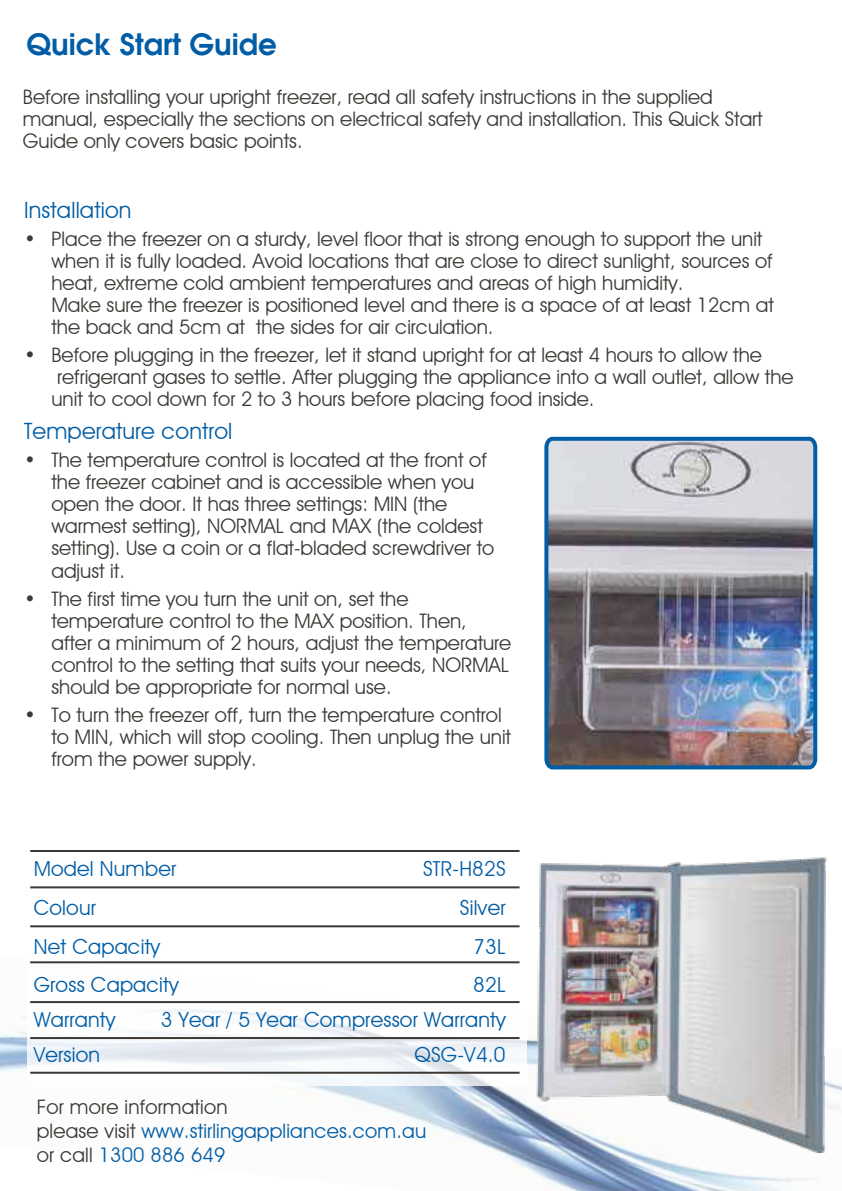
<style>
.page{position:relative;width:842px;height:1191px;background:#fff}
.page>*{position:absolute;margin:0;border:0;box-sizing:border-box;transform-origin:0 0}
.t1{font:600 29.4px "Avant Garde";color:#005da6}
.t2{font:22.6px "Avant Garde IT Cby BT";letter-spacing:.01em;color:#005da6}
.t3{font:20.6px "Avant Garde IT Cby BT";letter-spacing:.01em;color:#005da6}
.t4{font:20px/22px "Avant Garde IT Cby BT";color:#3d3935}
.t5{font:20px/24px "Avant Garde IT Cby BT";letter-spacing:.01em;color:#005da6}
.s1{color:#3d3935}
</style>
<div class="page">
<img style="left:0;top:1016px;width:842px;height:175px">
<img style="left:544px;top:436px;width:274px;height:334px">
<img style="left:522px;top:857px;width:310px;height:295px">
<div style="left:27px;top:845px;width:499px;height:240px;background:#fff"></div>
<hr style="left:30px;top:850px;width:489px;height:2px;background:#3d3935">
<hr style="left:30px;top:886px;width:489px;height:2px;background:#3d3935">
<hr style="left:30px;top:961px;width:489px;height:2px;background:#3d3935">
<hr style="left:30px;top:925px;width:489px;height:2px;background:#3d3935">
<hr style="left:30px;top:1001px;width:489px;height:2px;background:#3d3935">
<hr style="left:30px;top:1037px;width:489px;height:2px;background:#3d3935">
<hr style="left:30px;top:1071px;width:489px;height:2px;background:#3d3935">
<h1 class="t1" style="left:26px;top:25px;width:252px">Quick Start Guide</h1>
<p class="t4" style="left:23px;top:85px;width:741px">Before installing your upright freezer, read all safety instructions in the supplied manual, especially the sections on electrical safety and installation. This Quick Start<br>Guide only covers basic points.</p>
<p class="t2" style="left:24px;top:197px;width:109px">Installation</p>
<p class="t4" style="left:51px;top:228px;width:724px;text-indent:-27px">• Place the freezer on a sturdy, level floor that is strong enough to support the unit when it is fully loaded. Avoid locations that are close to direct sunlight, sources of heat, extreme cold ambient temperatures and areas of high humidity.<br>Make sure the freezer is positioned level and there is a space of at least 12cm at the back and 5cm at the sides for air circulation.</p>
<p class="t4" style="left:51px;top:344px;width:743px;text-indent:-27px">• Before plugging in the freezer, let it stand upright for at least 4 hours to allow the refrigerant gases to settle. After plugging the appliance into a wall outlet, allow the unit to cool down for 2 to 3 hours before placing food inside.</p>
<p class="t2" style="left:24px;top:418px;width:210px">Temperature control</p>
<p class="t4" style="left:51px;top:449px;width:444px;text-indent:-27px">• The temperature control is located at the front of the freezer cabinet and is accessible when you open the door. It has three settings: MIN (the warmest setting), NORMAL and MAX (the coldest setting). Use a coin or a flat-bladed screwdriver to adjust it.</p>
<p class="t4" style="left:51px;top:587px;width:461px;text-indent:-27px">• The first time you turn the unit on, set the temperature control to the MAX position. Then, after a minimum of 2 hours, adjust the temperature control to the setting that suits your needs, NORMAL should be appropriate for normal use.</p>
<p class="t4" style="left:51px;top:703px;width:461px;text-indent:-27px">• To turn the freezer off, turn the temperature control to MIN, which will stop cooling. Then unplug the unit from the power supply.</p>
<p class="t3" style="left:34px;top:856px;width:144px">Model Number</p>
<p class="t3" style="left:423px;top:856px;width:84px">STR-H82S</p>
<p class="t3" style="left:34px;top:895px;width:64px">Colour</p>
<p class="t3" style="left:460px;top:895px;width:47px">Silver</p>
<p class="t3" style="left:34px;top:934px;width:128px">Net Capacity</p>
<p class="t3" style="left:473px;top:934px;width:34px">73L</p>
<p class="t3" style="left:34px;top:971px;width:146px">Gross Capacity</p>
<p class="t3" style="left:473px;top:971px;width:34px">82L</p>
<p class="t3" style="left:34px;top:1007px;width:83px">Warranty</p>
<p class="t3" style="left:161px;top:1007px;width:346px">3 Year / 5 Year Compressor Warranty</p>
<p class="t3" style="left:34px;top:1042px;width:68px">Version</p>
<p class="t3" style="left:414px;top:1042px;width:93px">QSG-V4.0</p>
<p class="t5" style="left:37px;top:1094px;width:391px"><span class="s1">For more information<br>please visit</span> www.stirlingappliances.com.au <span class="s1">or call</span> 1300 886 649</p>
</div>
